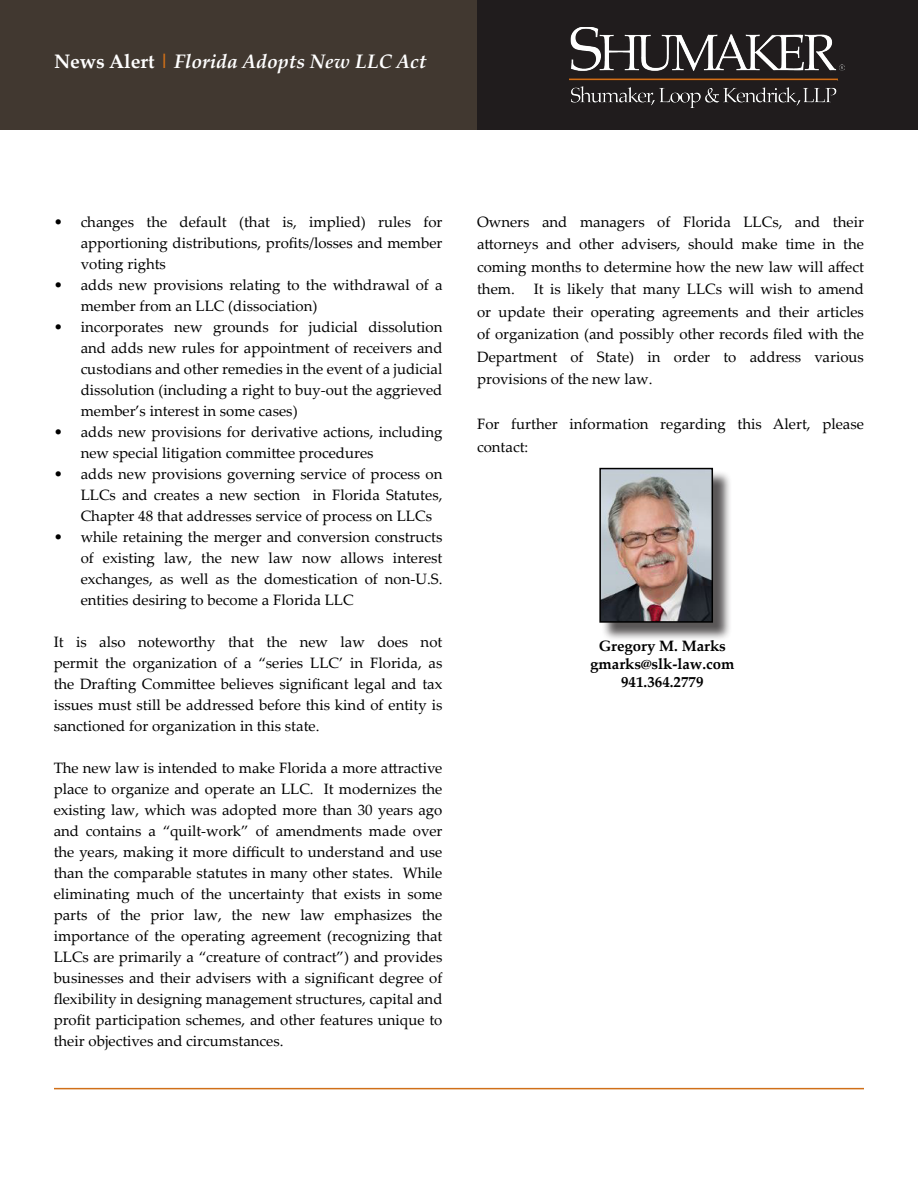
<style>
.page{position:relative;width:918px;height:1188px;background:#fff}
.page>*{position:absolute;margin:0;border:0;box-sizing:border-box;transform-origin:0 0}
.t1{font:italic 700 19.5px "Palatino Linotype";color:#fff}
.t2{font:15px/21px "Palatino Linotype";color:#000;text-align:justify}
.t3{font:700 15px "Palatino Linotype";color:#000}
.s1{font-style:normal}
.s2{color:#d06f18}
</style>
<div class="page">
<div style="left:0;top:0;width:918px;height:130px;background:#201c1d"></div>
<div style="left:0;top:0;width:476px;height:130px;background:#413830"></div>
<img style="left:569px;top:27px;width:276px;height:80px">
<hr style="left:54px;top:1088px;width:810px;height:1px;background:#d06f18">
<div style="left:602px;top:470px;width:130px;height:171px;background:#231f20;opacity:.75"></div>
<img style="left:602px;top:471px;width:108px;height:149px">
<div style="left:599px;top:468px;width:114px;height:155px;border:2px solid #000"></div>
<p class="t1" style="left:54px;top:48px;width:374px"><span class="s1">News Alert</span> <span class="s2">|</span> Florida Adopts New LLC Act</p>
<p class="t2" style="left:81px;top:211px;width:363px;text-indent:-27px">• changes the default (that is, implied) rules for apportioning distributions, profits/losses and member voting rights</p>
<p class="t2" style="left:81px;top:274px;width:363px;text-indent:-27px">• adds new provisions relating to the withdrawal of a member from an LLC (dissociation)</p>
<p class="t2" style="left:81px;top:316px;width:363px;text-indent:-27px">• incorporates new grounds for judicial dissolution and adds new rules for appointment of receivers and custodians and other remedies in the event of a judicial dissolution (including a right to buy-out the aggrieved member’s interest in some cases)</p>
<p class="t2" style="left:81px;top:421px;width:363px;text-indent:-27px">• adds new provisions for derivative actions, including new special litigation committee procedures</p>
<p class="t2" style="left:81px;top:463px;width:363px;text-indent:-27px">• adds new provisions governing service of process on LLCs and creates a new section in Florida Statutes, Chapter 48 that addresses service of process on LLCs</p>
<p class="t2" style="left:81px;top:526px;width:363px;text-indent:-27px">• while retaining the merger and conversion constructs of existing law, the new law now allows interest exchanges, as well as the domestication of non-U.S. entities desiring to become a Florida LLC</p>
<p class="t2" style="left:54px;top:631px;width:390px">It is also noteworthy that the new law does not permit the organization of a “series LLC’ in Florida, as the Drafting Committee believes significant legal and tax issues must still be addressed before this kind of entity is sanctioned for organization in this state.</p>
<p class="t2" style="left:54px;top:757px;width:390px">The new law is intended to make Florida a more attractive place to organize and operate an LLC. It modernizes the existing law, which was adopted more than 30 years ago and contains a “quilt-work” of amendments made over the years, making it more difficult to understand and use than the comparable statutes in many other states. While eliminating much of the uncertainty that exists in some parts of the prior law, the new law emphasizes the importance of the operating agreement (recognizing that LLCs are primarily a “creature of contract”) and provides businesses and their advisers with a significant degree of flexibility in designing management structures, capital and profit participation schemes, and other features unique to their objectives and circumstances.</p>
<p class="t2" style="left:477px;top:210px;width:388px;line-height:22.5px">Owners and managers of Florida LLCs, and their attorneys and other advisers, should make time in the coming months to determine how the new law will affect them.</p>
<p class="t2" style="left:477px;top:278px;width:388px;line-height:22.5px;text-indent:57px">It is likely that many LLCs will wish to amend or update their operating agreements and their articles of organization (and possibly other records filed with the Department of State) in order to address various provisions of the new law.</p>
<p class="t2" style="left:477px;top:413px;width:388px;line-height:22.5px">For further information regarding this Alert, please contact:</p>
<p class="t3" style="left:599px;top:636px;width:129px">Gregory M. Marks</p>
<p class="t3" style="left:590px;top:654px;width:146px">gmarks@slk-law.com</p>
<p class="t3" style="left:621px;top:672px;width:84px">941.364.2779</p>
</div>
